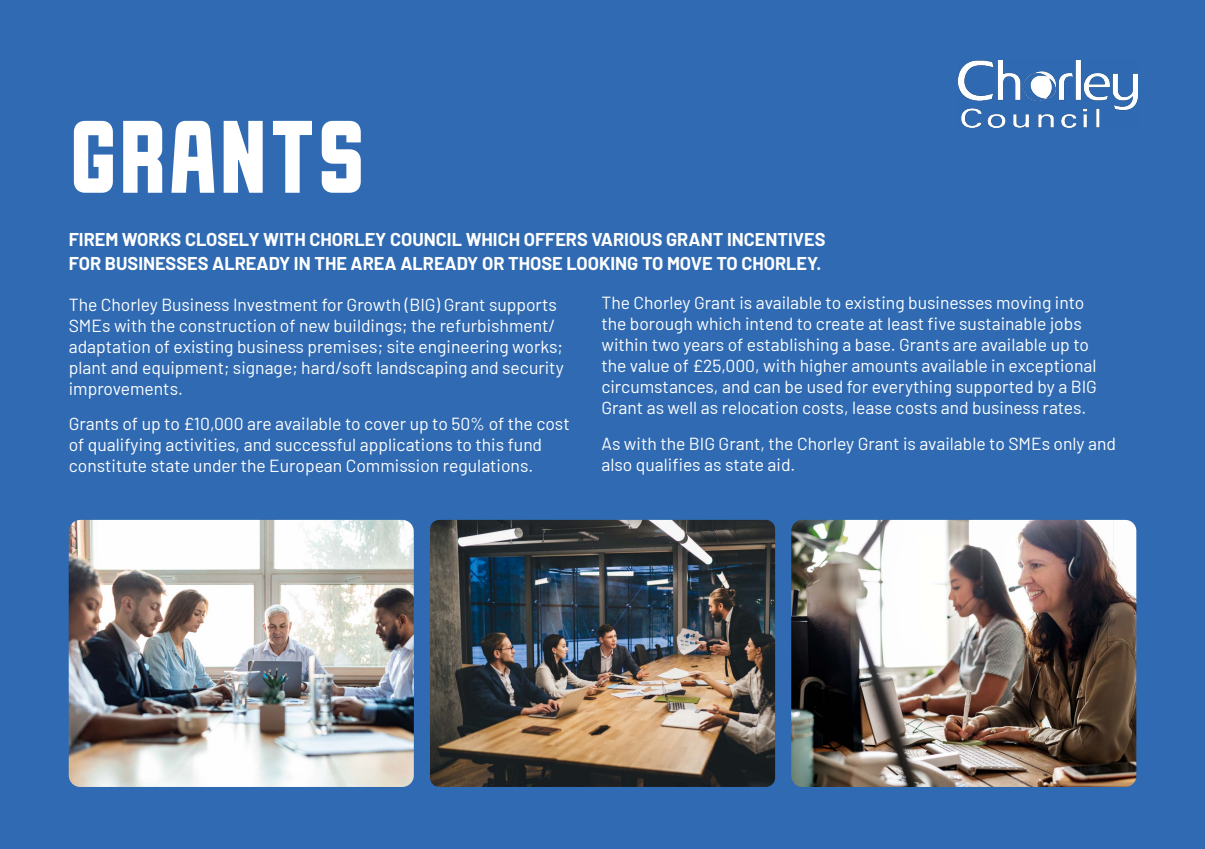
<style>
.page{position:relative;width:1205px;height:849px;background:#fff}
.page>*{position:absolute;margin:0;border:0;box-sizing:border-box;transform-origin:0 0}
.t1{font:102.62px "Brumder";color:#fff}
.t2{font:700 18.12px/23.8px "Barlow";color:#fff}
.t3{font:17.5px/21px "Barlow";color:#fff}
</style>
<div class="page">
<div style="left:0;top:0;width:1204px;height:849px;background:#2f6ab2"></div>
<img style="left:958px;top:61px;width:179px;height:66px">
<img style="left:791px;top:520px;width:345px;height:267px">
<img style="left:430px;top:520px;width:345px;height:267px">
<img style="left:69px;top:520px;width:345px;height:267px">
<h1 class="t1" style="left:69px;top:83px;width:298px">GRANTS</h1>
<p class="t2" style="left:69px;top:226px;width:758px">FIREM WORKS CLOSELY WITH CHORLEY COUNCIL WHICH OFFERS VARIOUS GRANT INCENTIVES<br>FOR BUSINESSES ALREADY IN THE AREA ALREADY OR THOSE LOOKING TO MOVE TO CHORLEY.</p>
<p class="t3" style="left:69px;top:292px;width:496px">The Chorley Business Investment for Growth (BIG) Grant supports SMEs with the construction of new buildings; the refurbishment/ adaptation of existing business premises; site engineering works; plant and equipment; signage; hard/soft landscaping and security improvements.</p>
<p class="t3" style="left:69px;top:412px;width:502px">Grants of up to £10,000 are available to cover up to 50% of the cost of qualifying activities, and successful applications to this fund constitute state under the European Commission regulations.</p>
<p class="t3" style="left:601px;top:291px;width:497px">The Chorley Grant is available to existing businesses moving into the borough which intend to create at least five sustainable jobs within two years of establishing a base. Grants are available up to the value of £25,000, with higher amounts available in exceptional circumstances, and can be used for everything supported by a BIG Grant as well as relocation costs, lease costs and business rates.</p>
<p class="t3" style="left:601px;top:431px;width:516px">As with the BIG Grant, the Chorley Grant is available to SMEs only and also qualifies as state aid.</p>
</div>
